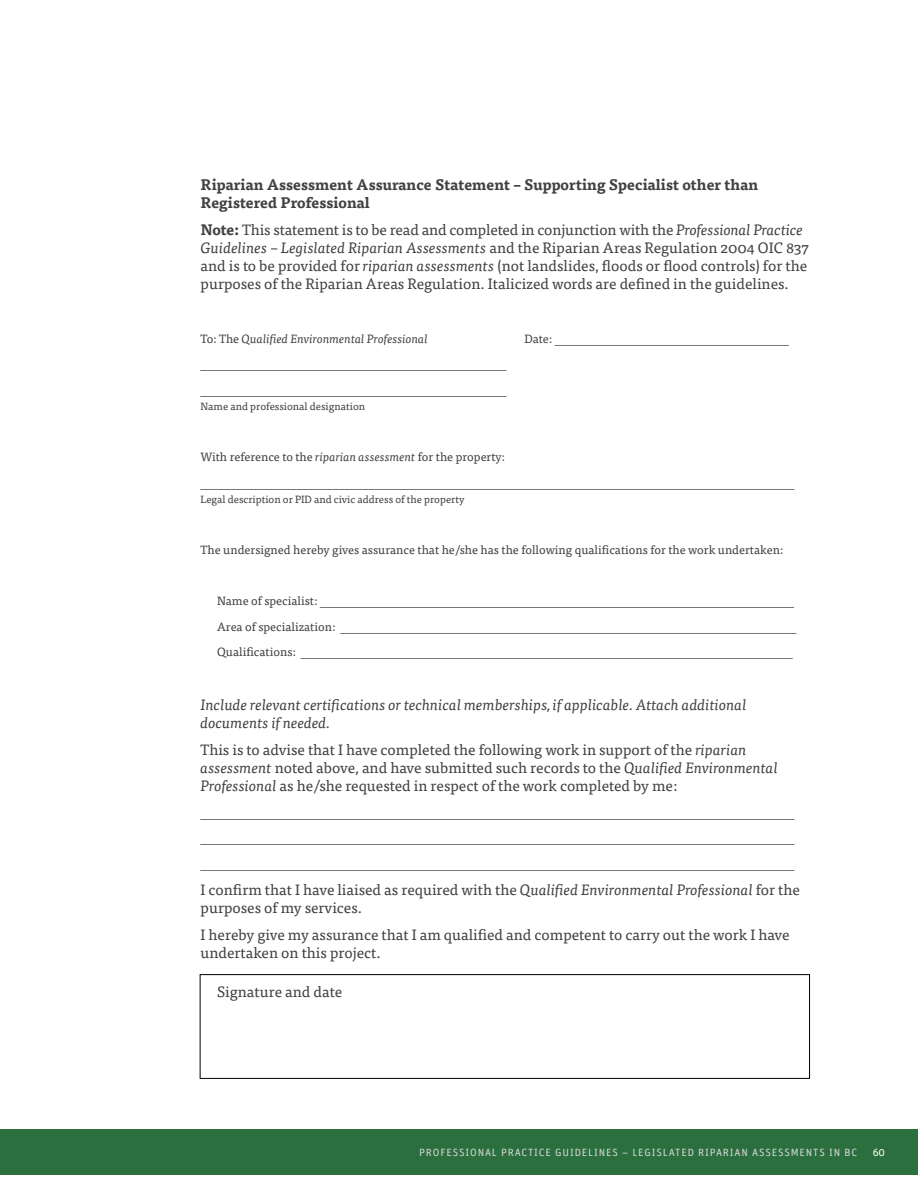
<style>
.page{position:relative;width:918px;height:1188px;background:#fff}
.page>*{position:absolute;margin:0;border:0;box-sizing:border-box;transform-origin:0 0}
.t1{font:15px/18px "Tisa OT";color:#414042}
.t2{font:italic 15px/18px "Tisa OT";color:#414042}
.t3{font:700 15px/18px "Tisa OT";color:#414042}
.t4{font:12px/25.5px "Tisa OT";color:#414042}
.t5{font:italic 12px "Tisa OT";color:#414042}
.t6{font:10.5px "Tisa OT";color:#414042}
.t7{font:10.5px "Unit";letter-spacing:.08em;color:#d1d3d4}
.t8{font:10.5px "Unit";color:#fff}
.s1{font-weight:700}
.s2{font-style:italic}
.s3{font-style:normal}
</style>
<div class="page">
<div style="left:0;top:1130px;width:918px;height:45px;background:#2a6f3d"></div>
<div style="left:200px;top:974px;width:610px;height:105px;border:1px solid #000"></div>
<p class="t3" style="left:201px;top:176px;width:559px">Riparian Assessment Assurance Statement – Supporting Specialist other than<br>Registered Professional</p>
<p class="t1" style="left:201px;top:221px;width:610px"><span class="s1">Note:</span> This statement is to be read and completed in conjunction with the <span class="s2">Professional Practice Guidelines</span> – <span class="s2">Legislated Riparian Assessments</span> and the Riparian Areas Regulation 2004 OIC 837 and is to be provided for <span class="s2">riparian assessments</span> (not landslides, floods or flood controls) for the purposes of the Riparian Areas Regulation. Italicized words are defined in the guidelines.</p>
<p class="t5" style="left:201px;top:331px;width:229px"><span class="s3">To: The</span> Qualified Environmental Professional</p>
<p class="t4" style="left:525px;top:326px;width:266px">Date: _______________________________________</p>
<p class="t4" style="left:201px;top:352px;width:307px">___________________________________________________ ___________________________________________________</p>
<p class="t6" style="left:201px;top:400px;width:166px">Name and professional designation</p>
<p class="t4" style="left:201px;top:445px;width:595px">With reference to the <span class="s2">riparian assessment</span> for the property: ___________________________________________________________________________________________________</p>
<p class="t6" style="left:201px;top:493px;width:266px">Legal description or PID and civic address of the property</p>
<p class="t4" style="left:201px;top:538px;width:584px">The undersigned hereby gives assurance that he/she has the following qualifications for the work undertaken:</p>
<p class="t4" style="left:217px;top:589px;width:581px">Name of specialist: _______________________________________________________________________________<br>Area of specialization: ____________________________________________________________________________<br>Qualifications: __________________________________________________________________________________</p>
<p class="t2" style="left:201px;top:696px;width:548px">Include relevant certifications or technical memberships, if applicable. Attach additional documents if needed.</p>
<p class="t1" style="left:201px;top:741px;width:579px">This is to advise that I have completed the following work in support of the <span class="s2">riparian assessment</span> noted above, and have submitted such records to the <span class="s2">Qualified Environmental<br>Professional</span> as he/she requested in respect of the work completed by me:</p>
<p class="t4" style="left:201px;top:800px;width:595px;text-align:justify">___________________________________________________________________________________________________ ___________________________________________________________________________________________________ ___________________________________________________________________________________________________</p>
<p class="t1" style="left:201px;top:881px;width:601px">I confirm that I have liaised as required with the <span class="s2">Qualified Environmental Professional</span> for the purposes of my services.</p>
<p class="t1" style="left:201px;top:926px;width:591px">I hereby give my assurance that I am qualified and competent to carry out the work I have undertaken on this project.</p>
<p class="t1" style="left:217px;top:983px;width:127px">Signature and date</p>
<p class="t7" style="left:419px;top:1146px;width:439px">PROFESSIONAL PRACTICE GUIDELINES – LEGISLATED RIPARIAN ASSESSMENTS IN BC</p>
<p class="t8" style="left:873px;top:1146px;width:14px">60</p>
</div>
